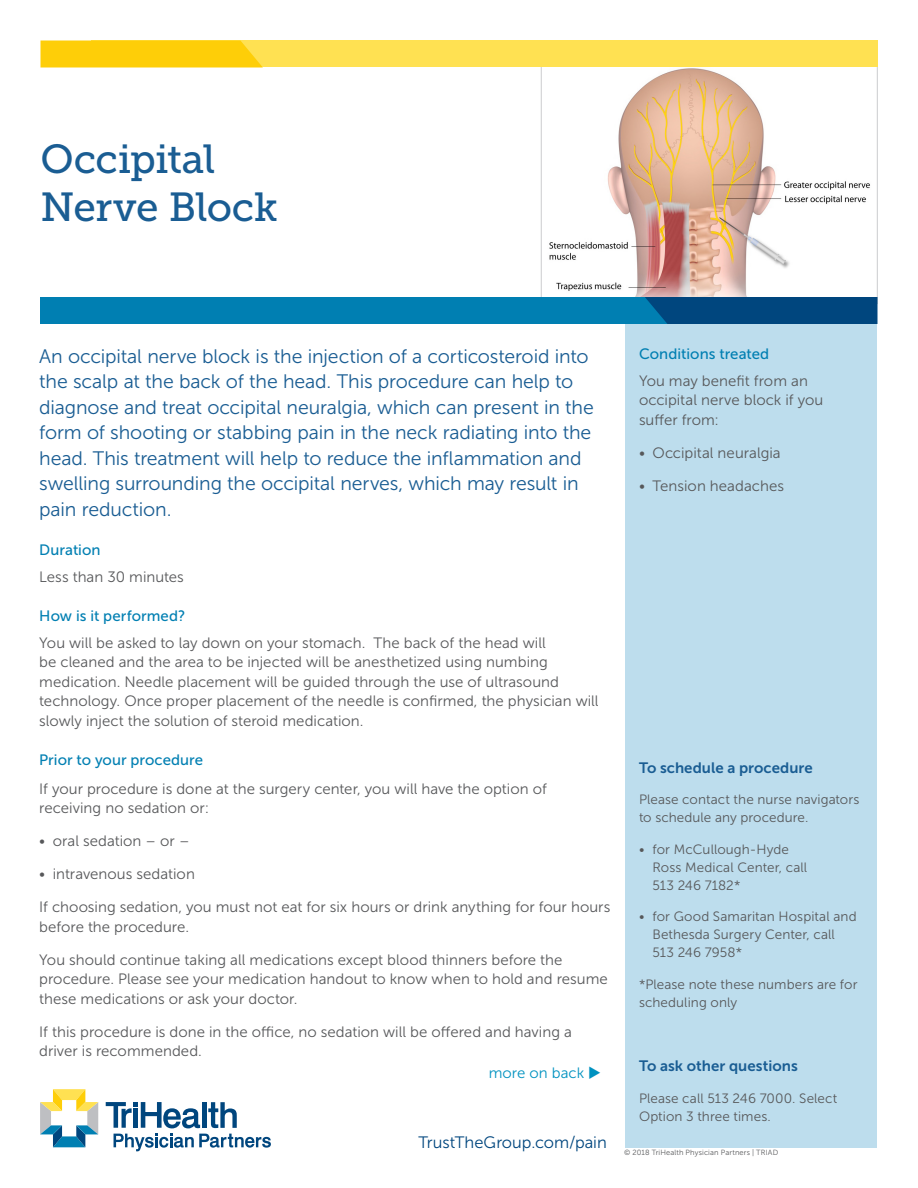
<style>
.page{position:relative;width:918px;height:1188px;background:#fff}
.page>*{position:absolute;margin:0;border:0;box-sizing:border-box;transform-origin:0 0}
.HEAD{font:40.5px/48px "Museo Slab 500";letter-spacing:-.015em;color:#1a5d93}
.Intro_text_-_dark_bl{font:19.5px/25.5px "Museo Sans 300";letter-spacing:-.005em;color:#1a5d93}
.BT{font:15px/19.5px "Museo Sans 300";letter-spacing:.005em;color:#57585a}
.subhead-brt_blue{font:15px "Museo Sans 500";letter-spacing:.005em;color:#007fb2}
.t1{font:15px "Museo Sans 700";letter-spacing:.005em;color:#1a5d93}
.t2{font:15px "Museo Sans 300";letter-spacing:.005em;color:#0092c0}
.t3{font:13.5px/18px "Museo Sans 300";letter-spacing:.005em;color:#57585a}
.t4{font:7.5px "Museo Sans 300";letter-spacing:.02em;color:#57585a}
</style>
<div class="page">
<div style="left:626px;top:324px;width:252px;height:824px;background:#bddded"></div>
<img style="left:549px;top:68px;width:321px;height:229px">
<svg style="left:208px;top:1102px;width:29px;height:26px"></svg>
<hr style="left:202px;top:1102px;width:4px;height:26px;background:#00467e">
<svg style="left:106px;top:1102px;width:94px;height:26px"></svg>
<svg style="left:114px;top:1134px;width:157px;height:17px"></svg>
<svg style="left:40px;top:1089px;width:58px;height:58px"></svg>
<div style="left:91px;top:40px;width:787px;height:28px;background:#ffe152"></div>
<svg style="left:40px;top:40px;width:223px;height:28px"></svg>
<div style="left:40px;top:297px;width:797px;height:27px;background:#007fb2"></div>
<div style="left:645px;top:297px;width:233px;height:27px;background:#00467e"></div>
<p class="HEAD" style="left:40px;top:136px;width:239px">Occipital<br>Nerve Block</p>
<p class="Intro_text_-_dark_bl" style="left:39px;top:343px;width:556px">An occipital nerve block is the injection of a corticosteroid into the scalp at the back of the head. This procedure can help to diagnose and treat occipital neuralgia, which can present in the form of shooting or stabbing pain in the neck radiating into the head. This treatment will help to reduce the inflammation and swelling surrounding the occipital nerves, which may result in pain reduction.</p>
<p class="subhead-brt_blue" style="left:39px;top:542px;width:63px">Duration</p>
<p class="BT" style="left:39px;top:567px;width:146px">Less than 30 minutes</p>
<p class="subhead-brt_blue" style="left:39px;top:608px;width:148px">How is it performed?</p>
<p class="BT" style="left:39px;top:633px;width:561px">You will be asked to lay down on your stomach. The back of the head will<br>be cleaned and the area to be injected will be anesthetized using numbing medication. Needle placement will be guided through the use of ultrasound technology. Once proper placement of the needle is confirmed, the physician will slowly inject the solution of steroid medication.</p>
<p class="subhead-brt_blue" style="left:39px;top:752px;width:166px">Prior to your procedure</p>
<p class="BT" style="left:39px;top:779px;width:509px">If your procedure is done at the surgery center, you will have the option of receiving no sedation or:</p>
<p class="BT" style="left:39px;top:832px;width:152px">• oral sedation – or –</p>
<p class="BT" style="left:39px;top:865px;width:157px">• intravenous sedation</p>
<p class="BT" style="left:39px;top:898px;width:573px">If choosing sedation, you must not eat for six hours or drink anything for four hours before the procedure.</p>
<p class="BT" style="left:39px;top:950px;width:570px">You should continue taking all medications except blood thinners before the procedure. Please see your medication handout to know when to hold and resume these medications or ask your doctor.</p>
<p class="BT" style="left:39px;top:1022px;width:534px">If this procedure is done in the office, no sedation will be offered and having a driver is recommended.</p>
<p class="t2" style="left:489px;top:1065px;width:114px">more on back ◆</p>
<p class="subhead-brt_blue" style="left:639px;top:346px;width:132px">Conditions treated</p>
<p class="BT" style="left:639px;top:371px;width:186px">You may benefit from an occipital nerve block if you suffer from:</p>
<p class="BT" style="left:639px;top:443px;width:143px">• Occipital neuralgia</p>
<p class="BT" style="left:639px;top:476px;width:147px">• Tension headaches</p>
<p class="t1" style="left:639px;top:759px;width:175px">To schedule a procedure</p>
<p class="t3" style="left:639px;top:790px;width:222px">Please contact the nurse navigators to schedule any procedure.</p>
<p class="t3" style="left:652px;top:840px;width:156px;text-indent:-14px">• for McCullough-Hyde<br>Ross Medical Center, call<br>513 246 7182*</p>
<p class="t3" style="left:652px;top:907px;width:206px;text-indent:-14px">• for Good Samaritan Hospital and<br>Bethesda Surgery Center, call<br>513 246 7958*</p>
<p class="t3" style="left:639px;top:975px;width:220px">*Please note these numbers are for scheduling only</p>
<p class="t1" style="left:639px;top:1057px;width:160px">To ask other questions</p>
<p class="t3" style="left:639px;top:1089px;width:200px">Please call 513 246 7000. Select<br>Option 3 three times.</p>
<p class="t4" style="left:418px;top:1148px;width:361px"><sup>TrustTheGroup.com/pain</sup> © 2018 TriHealth Physician Partners | TRIAD</p>
</div>
